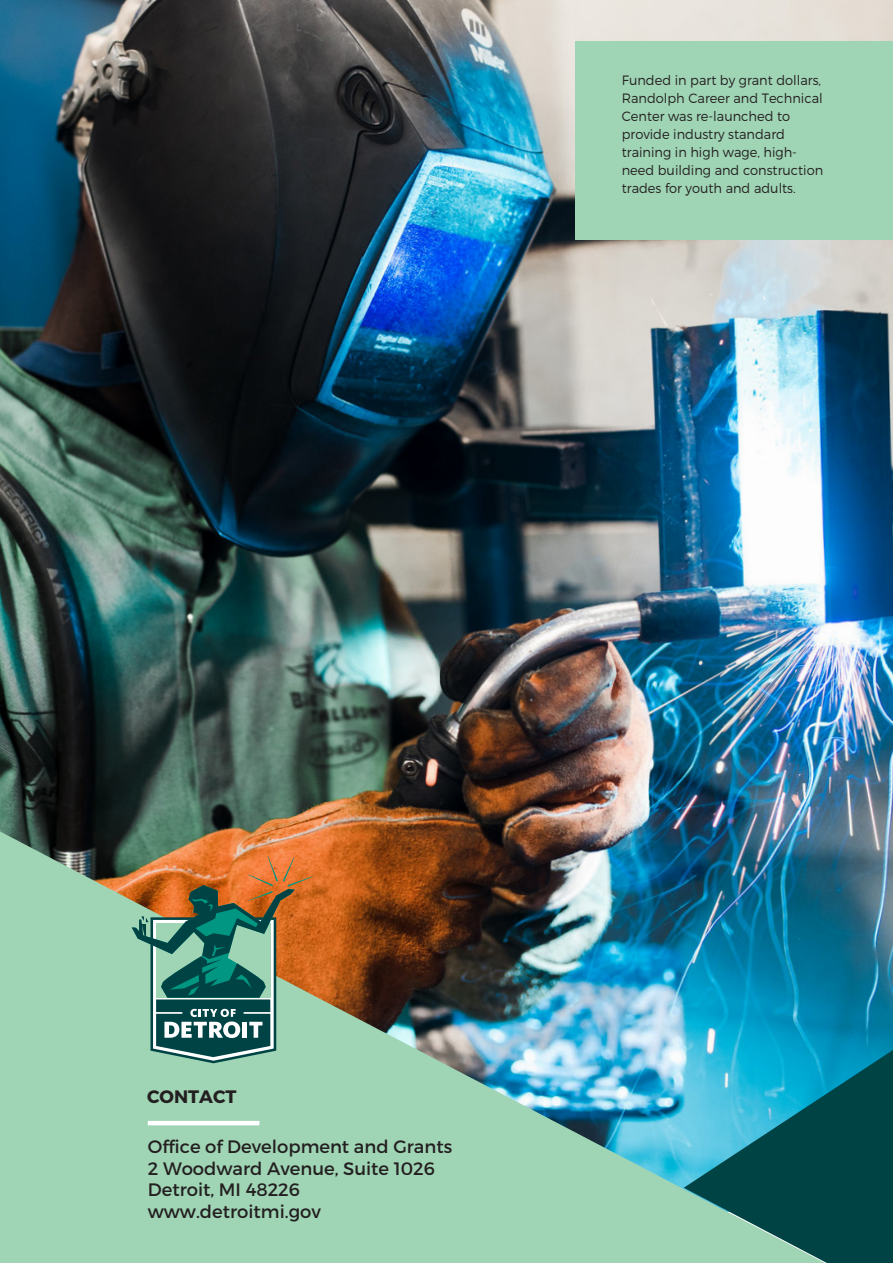
<style>
.page{position:relative;width:893px;height:1263px;background:#fff}
.page>*{position:absolute;margin:0;border:0;box-sizing:border-box;transform-origin:0 0}
.Body_copy{font:18px "Montserrat";color:#231f20}
.Body_copy-2{font:700 18px "Montserrat";color:#231f20}
.Body_copy-3{font:300 13.5px/18px "Montserrat";color:#231f20;scale:.96 1}
</style>
<div class="page">
<img style="left:0;top:0;width:893px;height:1050px">
<img style="left:0;top:831px;width:825px;height:432px">
<hr style="left:148px;top:1121px;width:111px;height:4px;background:#fff">
<svg style="left:132px;top:856px;width:181px;height:207px;background:#7f8769"></svg>
<div style="left:576px;top:42px;width:317px;height:198px;background:#9fd4b4"></div>
<svg style="left:684px;top:1050px;width:209px;height:213px;background:#267e86"></svg>
<p class="Body_copy-3" style="left:622px;top:71px;width:211px">Funded in part by grant dollars,<br>Randolph Career and Technical<br>Center was re-launched to provide industry standard training in high wage, high&shy;need building and construction trades for youth and adults.</p>
<p class="Body_copy-2" style="left:147px;top:1085px;width:91px">CONTACT</p>
<p class="Body_copy" style="left:148px;top:1136px;width:306px">Office of Development and Grants</p>
<p class="Body_copy" style="left:148px;top:1157px;width:289px">2 Woodward Avenue, Suite 1026</p>
<p class="Body_copy" style="left:148px;top:1179px;width:154px">Detroit, MI 48226</p>
<p class="Body_copy" style="left:148px;top:1200px;width:175px">www.detroitmi.gov</p>
</div>
